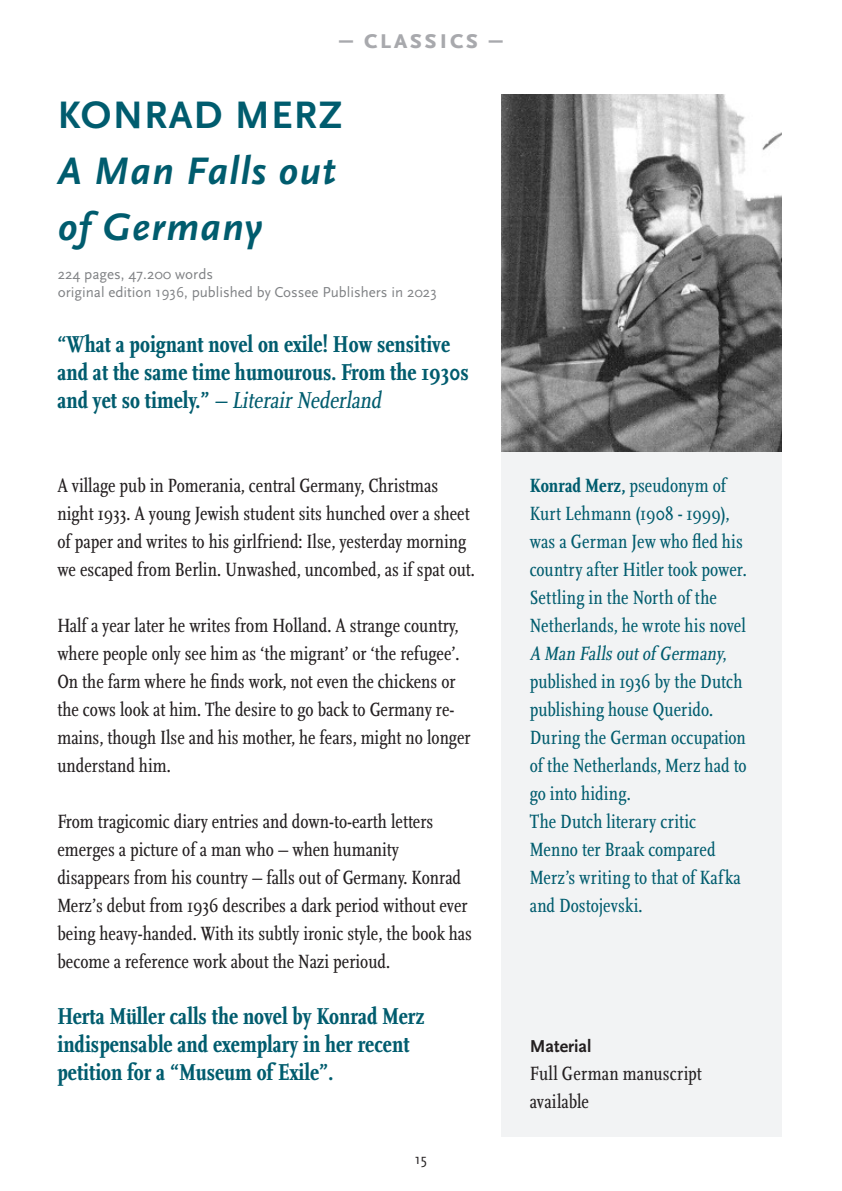
<style>
.page{position:relative;width:842px;height:1191px;background:#fff}
.page>*{position:absolute;margin:0;border:0;box-sizing:border-box;transform-origin:0 0}
.titel{font:italic 700 40px/56px "Scala Sans Pro";letter-spacing:.03em;color:#005c6e}
.auteursnaam___titel{font:700 40px "Scala Sans Pro";letter-spacing:.03em;color:#005c6e}
.t1{font:700 28px "Scala Sans Pro";letter-spacing:.06em;color:#a8a9ad}
.QUOTE_KLEUR{font:700 condensed 24px/28px "Scala Pro";color:#005c6e}
.MATERIAL{font:condensed 20px/28px "Scala Pro";color:#231f20}
.BIO{font:condensed 20px/28px "Scala Pro";letter-spacing:.005em;color:#005c6e}
.t2{font:18px "Scala Sans Bold LF";color:#231f20}
.INFO{font:15px "Scala Sans";color:#808285}
.t3{font:15px "Scala Sans";color:#231f20}
.s1{font-weight:400;font-style:italic}
.s2{font-weight:700}
.s3{font-style:italic}
</style>
<div class="page">
<div style="left:501px;top:451px;width:281px;height:685px;background:#f2f3f4"></div>
<img style="left:501px;top:94px;width:280px;height:357px">
<p class="t1" style="left:339px;top:23px;width:165px">– classics –</p>
<p class="auteursnaam___titel" style="left:58px;top:92px;width:286px">KONRAD MERZ</p>
<p class="titel" style="left:58px;top:143px;width:280px">A Man Falls out of Germany</p>
<p class="INFO" style="left:58px;top:266px;width:157px">224 pages, 47.200 words</p>
<p class="INFO" style="left:58px;top:284px;width:381px">original edition 1936, published by Cossee Publishers in 2023</p>
<p class="QUOTE_KLEUR" style="left:57px;top:330px;width:413px">“What a poignant novel on exile! How sensitive and at the same time humourous. From the 1930s a n d y e t s o t i m e ly. ” <span class="s1">– LiterairNederland</span></p>
<p class="MATERIAL" style="left:57px;top:471px;width:414px">A village pub in Pomerania, central Germany, Christmas night 1933. A young Jewish student sits hunched over a sheet of paper and writes to his girlfriend: Ilse, yesterday morning</p>
<p class="MATERIAL" style="left:57px;top:555px;width:419px">we escaped from Berlin. Unwashed, uncombed, as if spat out.</p>
<p class="MATERIAL" style="left:57px;top:611px;width:415px">Half a year later he writes from Holland. A strange country, where people only see him as ‘the migrant’ or ‘the refugee’.<br>On the farm where he finds work, not even the chickens or the cows look at him. The desire to go back to Germany re&shy;mains, though Ilse and his mother, he fears, might no longer understand him.</p>
<p class="MATERIAL" style="left:57px;top:807px;width:377px">From tragicomic diary entries and down-to-earth letters emerges a picture of a man who – when humanity</p>
<p class="MATERIAL" style="left:57px;top:863px;width:416px">disappears from his country – falls out of Germany. Konrad Merz’s debut from 1936 describes a dark period without ever being heavy-handed. With its subtly ironic style, the book has become a reference work about the Nazi perioud.</p>
<p class="QUOTE_KLEUR" style="left:57px;top:1002px;width:369px">Herta Müller calls the novel by Konrad Merz indispensable and exemplary in her recent petition for a “Museum of Exile”.</p>
<p class="t3" style="left:415px;top:1151px;width:14px">15</p>
<p class="BIO" style="left:530px;top:471px;width:218px"><span class="s2">Konrad Merz,</span> pseudonym of<br>Kurt Lehmann (1908 - 1999), was a German Jew who fled his country after Hitler took power.<br>Settling in the North of the<br>Netherlands, he wrote his novel<br><span class="s3">A Man Fallsoutof Germany</span>, published in 1936 by the Dutch publishing house Querido.<br>During the German occupation of the Netherlands, Merz had to go into hiding.<br>The Dutch literary critic</p>
<p class="BIO" style="left:530px;top:835px;width:213px">Menno ter Braak compared<br>Merz’s writing to that of Kafka and Dostojevski.</p>
<p class="t2" style="left:530px;top:1036px;width:63px">Material</p>
<p class="MATERIAL" style="left:530px;top:1059px;width:174px">Full German manuscript available</p>
</div>
